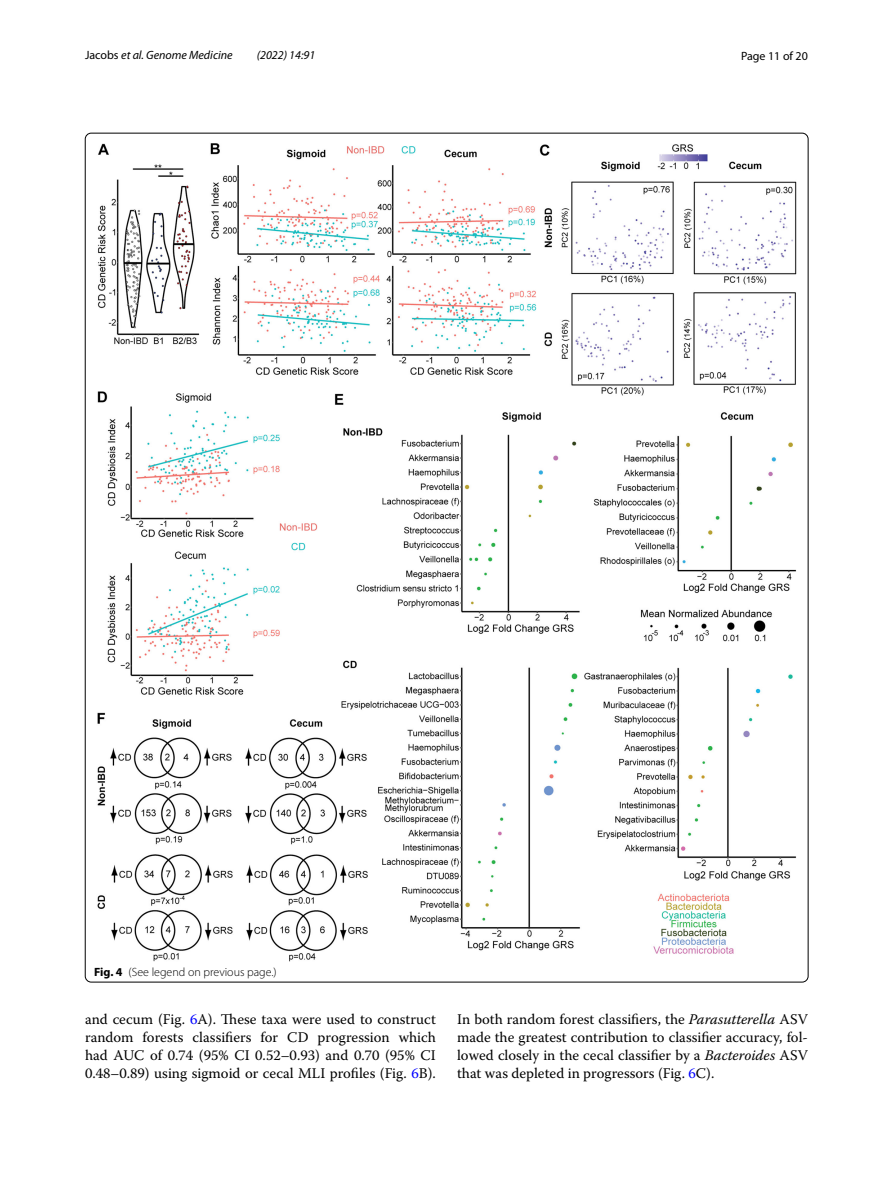
<style>
.page{position:relative;width:893px;height:1187px;background:#fff}
.page>*{position:absolute;margin:0;border:0;box-sizing:border-box;transform-origin:0 0}
.t1{font:14.7px/18px "Warnock Pro";color:#000;text-align:justify}
.t2{font:italic 12px "Myriad Pro";color:#000}
.t3{font:300 12px "Myriad Pro";color:#000}
.t4{font:12px "Myriad Pro";color:#000}
.s1{font-style:normal}
.s2{font-weight:700}
.s3{color:#00f}
.s4{font-style:italic}
</style>
<div class="page">
<img style="left:97px;top:143px;width:700px;height:818px">
<p class="t2" style="left:85px;top:48px;width:149px"><span class="s1">Jacobs</span> et al. Genome Medicine</p>
<p class="t2" style="left:257px;top:48px;width:60px">(2022) 14:91</p>
<p class="t4" style="left:741px;top:48px;width:68px">Page 11 of 20</p>
<p class="t3" style="left:94px;top:965px;width:184px"><span class="s2">Fig. 4</span> (See legend on previous page.)</p>
<p class="t1" style="left:85px;top:1010px;width:352px">and cecum (Fig. <span class="s3">6</span>A). These taxa were used to construct random forests classifiers for CD progression which had AUC of 0.74 (95% CI 0.52–0.93) and 0.70 (95% CI 0.48–0.89) using sigmoid or cecal MLI profiles (Fig. <span class="s3">6</span>B).</p>
<p class="t1" style="left:457px;top:1010px;width:352px">In both random forest classifiers, the <span class="s4">Parasutterella</span> ASV made the greatest contribution to classifier accuracy, fol&shy;lowed closely in the cecal classifier by a <span class="s4">Bacteroides</span> ASV that was depleted in progressors (Fig. <span class="s3">6</span>C).</p>
</div>
